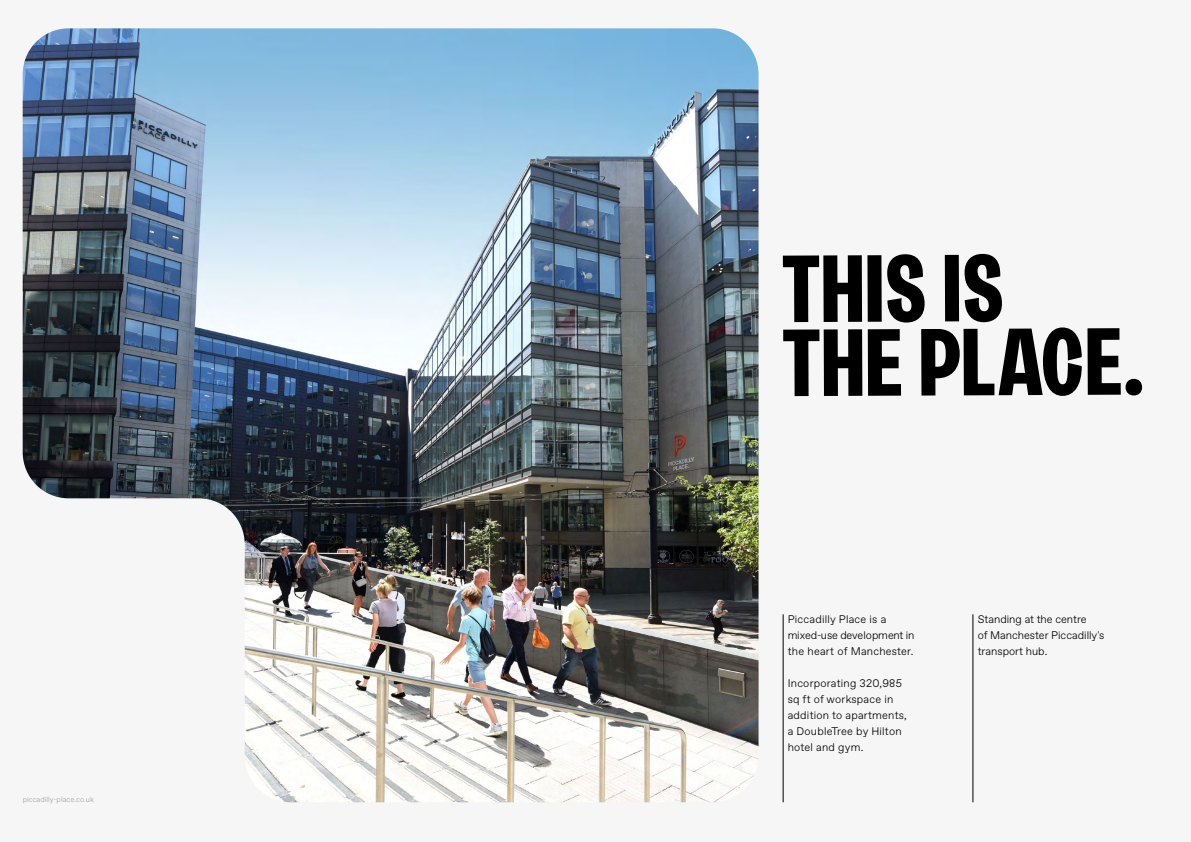
<style>
.page{position:relative;width:1191px;height:842px;background:#f6f6f6}
.page>*{position:absolute;margin:0;border:0;box-sizing:border-box;transform-origin:0 0}
.t1{font:700 95px/73.6px "Freigeist Test X Con";letter-spacing:-.005em;color:#000}
.t2{font:300 11px/16px "Favorit";letter-spacing:.02em;color:#000}
.t3{font:300 11px/16px "Favorit";color:#000}
.t4{font:300 7.5px "Favorit";color:#a5a5a5}
</style>
<div class="page">
<img style="left:23px;top:28px;width:735px;height:774px">
<hr style="left:783px;top:614px;width:1px;height:188px;background:#000">
<hr style="left:972px;top:614px;width:1px;height:188px;background:#000">
<p class="t4" style="left:23px;top:795px;width:73px">piccadilly-place.co.uk</p>
<h1 class="t1" style="left:782px;top:256px;width:364px">THIS IS<br>THE PLACE.</h1>
<p class="t2" style="left:787px;top:611px;width:128px">Piccadilly Place is a mixed-use development in the heart of Manchester.</p>
<p class="t2" style="left:787px;top:675px;width:121px">Incorporating 320,985 sq ft of workspace in addition to apartments, a DoubleTree by Hilton hotel and gym.</p>
<p class="t3" style="left:977px;top:611px;width:128px">Standing at the centre<br>of Manchester Piccadilly's transport hub.</p>
</div>
